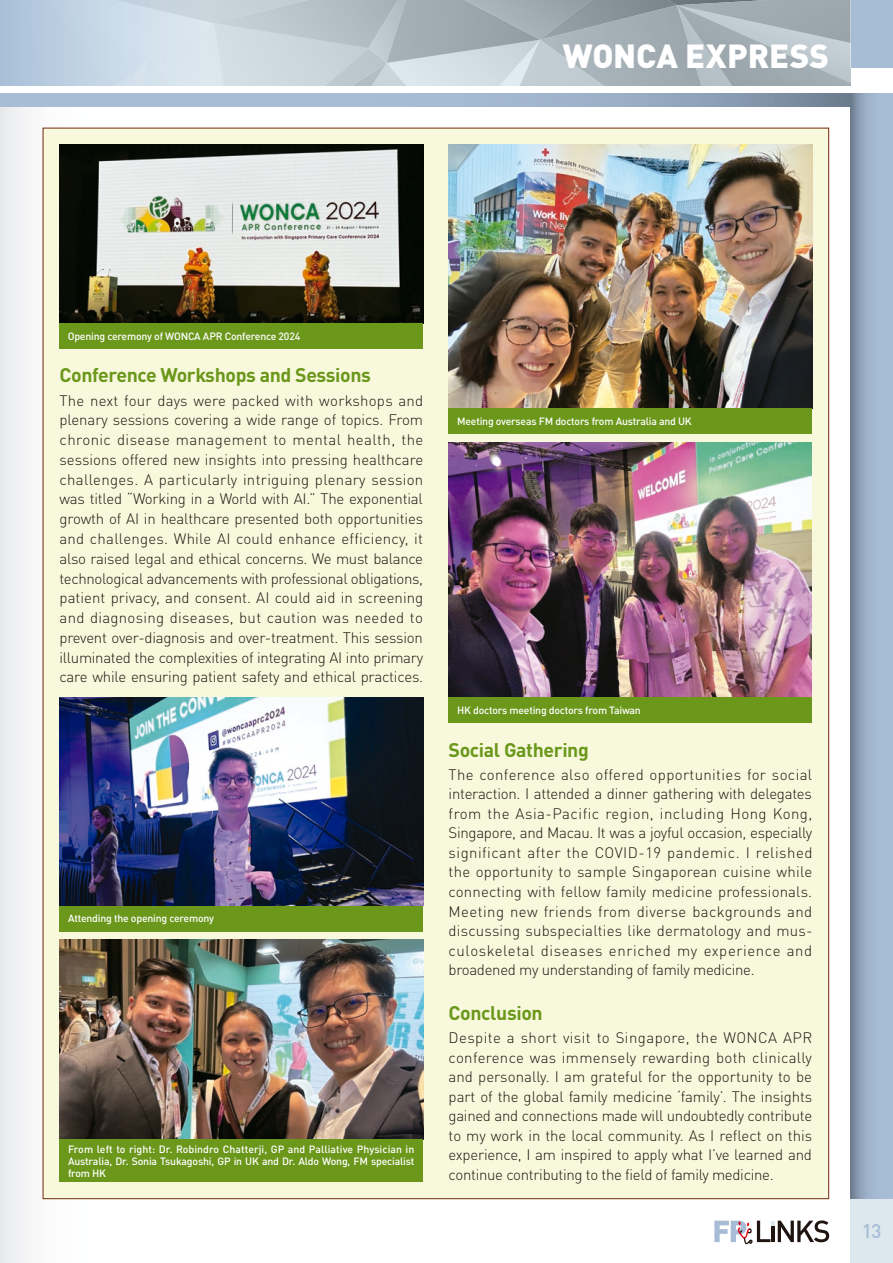
<style>
.page{position:relative;width:893px;height:1263px;background:#fff}
.page>*{position:absolute;margin:0;border:0;box-sizing:border-box;transform-origin:0 0}
.t1{font:900 33px "DIN Pro";color:#fff}
.t2{font:700 19.5px "DIN Pro";letter-spacing:-.02em;color:#6b971b}
.t3{font:500 19.5px "DIN Pro";color:#a7bdd6}
.t4{font:300 15px/19.5px "DIN Pro";letter-spacing:-.02em;color:#1f1410;text-align:justify}
.t5{font:500 10.5px/12px "DIN Pro";letter-spacing:-.02em;color:#fff;text-align:justify}
</style>
<div class="page">
<div style="left:850px;top:0;width:43px;height:68px;background:#a7bdd6"></div>
<div style="left:0;top:106px;width:850px;height:1157px;background:linear-gradient(to bottom,#f4f3f4,#f6f5f6)"></div>
<svg style="left:0;top:0;width:850px;height:85px;background:#b6c2cb"></svg>
<svg style="left:0;top:94px;width:850px;height:12px;background:#9cb1c9"></svg>
<svg style="left:850px;top:94px;width:43px;height:1105px;background:#98acc3"></svg>
<div style="left:850px;top:1199px;width:43px;height:64px;background:#dde7ee"></div>
<svg style="left:714px;top:1220px;width:115px;height:24px"></svg>
<div style="left:43px;top:128px;width:786px;height:1071px;background:#f8f9dc;border:1px solid #7a3418"></div>
<img style="left:60px;top:940px;width:363px;height:200px">
<img style="left:60px;top:145px;width:363px;height:178px">
<img style="left:449px;top:145px;width:363px;height:263px">
<img style="left:449px;top:442px;width:363px;height:255px">
<img style="left:60px;top:697px;width:363px;height:209px">
<div style="left:59px;top:323px;width:364px;height:26px;background:#6b971b"></div>
<div style="left:449px;top:408px;width:363px;height:26px;background:#6b971b"></div>
<div style="left:449px;top:697px;width:363px;height:26px;background:#6b971b"></div>
<div style="left:60px;top:906px;width:363px;height:25px;background:#6b971b"></div>
<div style="left:60px;top:1140px;width:363px;height:42px;background:#6b971b"></div>
<h1 class="t1" style="left:563px;top:27px;width:268px">WONCA EXPRESS</h1>
<p class="t5" style="left:68px;top:329px;width:234px">Opening ceremony of WONCA APR Conference 2024</p>
<h2 class="t2" style="left:60px;top:359px;width:313px">Conference Workshops and Sessions</h2>
<p class="t4" style="left:60px;top:389px;width:365px">The next four days were packed with workshops and plenary sessions covering a wide range of topics. From chronic disease management to mental health, the sessions offered new insights into pressing healthcare challenges. A particularly intriguing plenary session was titled “Working in a World with AI.” The exponential growth of AI in healthcare presented both opportunities and challenges. While AI could enhance efficiency, it also raised legal and ethical concerns. We must balance technological advancements with professional obligations, patient privacy, and consent. AI could aid in screening and diagnosing diseases, but caution was needed to prevent over-diagnosis and over-treatment. This session illuminated the complexities of integrating AI into primary care while ensuring patient safety and ethical practices.</p>
<p class="t5" style="left:68px;top:911px;width:148px">Attending the opening ceremony</p>
<p class="t5" style="left:68px;top:1142px;width:348px">From left to right: Dr. Robindro Chatterji, GP and Palliative Physician in Australia, Dr. Sonia Tsukagoshi, GP in UK and Dr. Aldo Wong, FM specialist from HK</p>
<p class="t5" style="left:457px;top:414px;width:236px">Meeting overseas FM doctors from Australia and UK</p>
<p class="t5" style="left:457px;top:703px;width:185px">HK doctors meeting doctors from Taiwan</p>
<h2 class="t2" style="left:449px;top:733px;width:142px">Social Gathering</h2>
<p class="t4" style="left:449px;top:763px;width:365px">The conference also offered opportunities for social interaction. I attended a dinner gathering with delegates from the Asia-Pacific region, including Hong Kong, Singapore, and Macau. It was a joyful occasion, especially significant after the COVID-19 pandemic. I relished the opportunity to sample Singaporean cuisine while connecting with fellow family medicine professionals.<br>Meeting new friends from diverse backgrounds and discussing subspecialties like dermatology and mus&shy;culoskeletal diseases enriched my experience and broadened my understanding of family medicine.</p>
<h2 class="t2" style="left:449px;top:997px;width:96px">Conclusion</h2>
<p class="t4" style="left:449px;top:1026px;width:365px">Despite a short visit to Singapore, the WONCA APR conference was immensely rewarding both clinically and personally. I am grateful for the opportunity to be part of the global family medicine ‘family’. The insights gained and connections made will undoubtedly contribute to my work in the local community. As I reflect on this experience, I am inspired to apply what I’ve learned and continue contributing to the field of family medicine.</p>
<h2 class="t3" style="left:862px;top:1215px;width:21px">13</h2>
</div>
